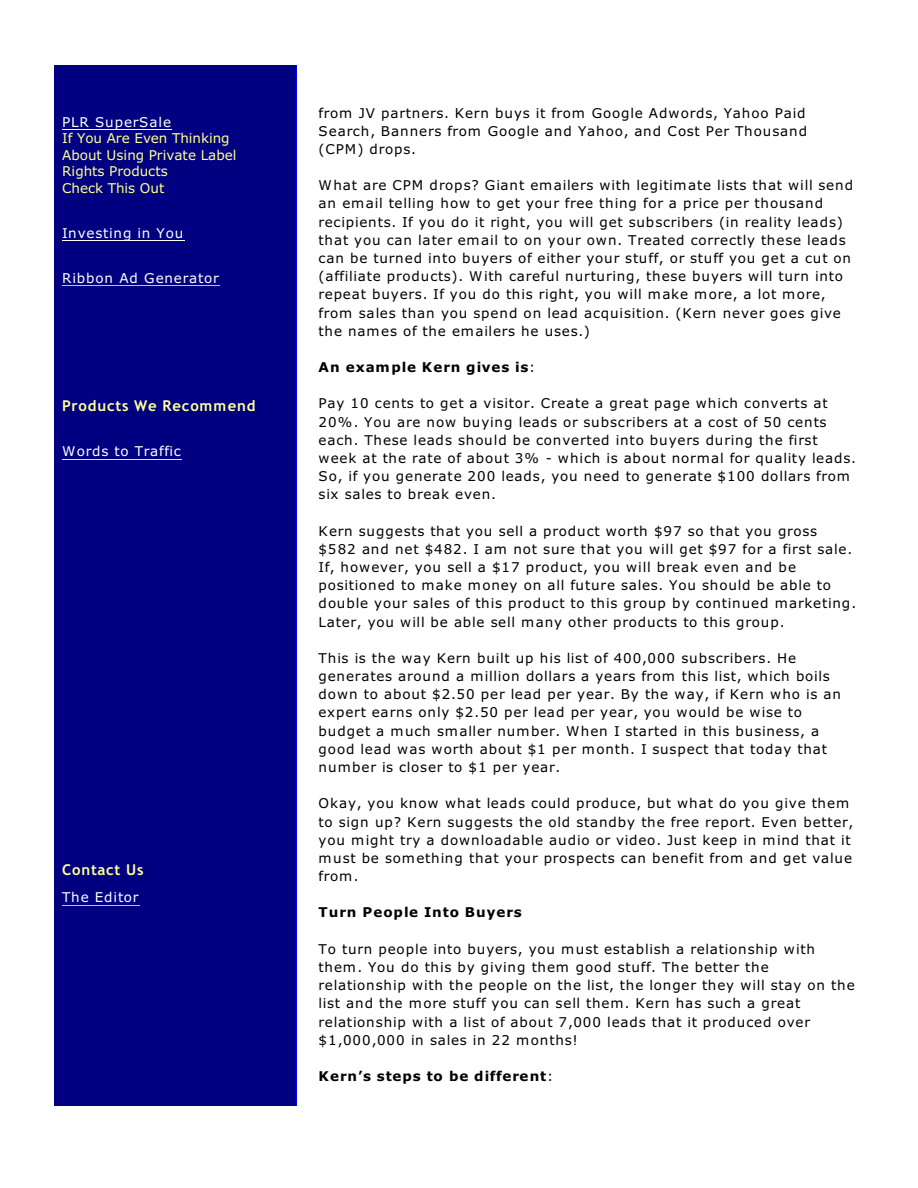
<style>
.page{position:relative;width:918px;height:1188px;background:#fff}
.page>*{position:absolute;margin:0;border:0;box-sizing:border-box;transform-origin:0 0}
.t1{font:700 15px "Trebuchet MS";letter-spacing:.055em;color:#ff9}
.t2{font:13.5px/18.1px "Verdana";letter-spacing:.06em;color:#000}
.t3{font:13.5px/16.5px "Verdana";color:#ffff8f}
.t4{font:13.5px "Verdana";letter-spacing:.06em;color:#fff}
.t5{font:700 13.5px "Verdana";letter-spacing:.07em;color:#000}
.s1{font-weight:400}
</style>
<div class="page">
<div style="left:54px;top:65px;width:243px;height:1041px;background:#000080"></div>
<hr style="left:296px;top:65px;width:1px;height:1041px;background:#00f">
<hr style="left:62px;top:129px;width:110px;height:1px;background:#fff">
<hr style="left:62px;top:240px;width:122px;height:1px;background:#fff">
<hr style="left:62px;top:286px;width:157px;height:1px;background:#9cf">
<hr style="left:62px;top:459px;width:120px;height:1px;background:#ff0">
<hr style="left:62px;top:905px;width:77px;height:1px;background:#9cf">
<p class="t4" style="left:62px;top:116px;width:110px">PLR SuperSale</p>
<p class="t3" style="left:62px;top:131px;width:176px">If You Are Even Thinking<br>About Using Private Label<br>Rights Products<br>Check This Out</p>
<p class="t4" style="left:62px;top:227px;width:123px">Investing in You</p>
<p class="t4" style="left:62px;top:273px;width:158px">Ribbon Ad Generator</p>
<p class="t1" style="left:62px;top:400px;width:195px">Products We Recommend</p>
<p class="t4" style="left:62px;top:446px;width:120px">Words to Traffic</p>
<p class="t1" style="left:62px;top:864px;width:83px">Contact Us</p>
<p class="t4" style="left:62px;top:892px;width:78px">The Editor</p>
<p class="t2" style="left:319px;top:105px;width:490px">from JV partners. Kern buys it from Google Adwords, Yahoo Paid<br>Search, Banners from Google and Yahoo, and Cost Per Thousand (CPM) drops.</p>
<p class="t2" style="left:319px;top:177px;width:536px">What are CPM drops? Giant emailers with legitimate lists that will send an email telling how to get your free thing for a price per thousand recipients. If you do it right, you will get subscribers (in reality leads) that you can later email to on your own. Treated correctly these leads can be turned into buyers of either your stuff, or stuff you get a cut on (affiliate products). With careful nurturing, these buyers will turn into repeat buyers. If you do this right, you will make more, a lot more, from sales than you spend on lead acquisition. (Kern never goes give the names of the emailers he uses.)</p>
<p class="t5" style="left:319px;top:362px;width:218px">An example Kern gives is<span class="s1">:</span></p>
<p class="t2" style="left:319px;top:396px;width:539px">Pay 10 cents to get a visitor. Create a great page which converts at 20%. You are now buying leads or subscribers at a cost of 50 cents each. These leads should be converted into buyers during the first week at the rate of about 3% - which is about normal for quality leads.<br>So, if you generate 200 leads, you need to generate $100 dollars from six sales to break even.</p>
<p class="t2" style="left:319px;top:523px;width:539px">Kern suggests that you sell a product worth $97 so that you gross $582 and net $482. I am not sure that you will get $97 for a first sale.<br>If, however, you sell a $17 product, you will break even and be positioned to make money on all future sales. You should be able to double your sales of this product to this group by continued marketing.<br>Later, you will be able sell many other products to this group.</p>
<p class="t2" style="left:319px;top:650px;width:524px">This is the way Kern built up his list of 400,000 subscribers. He generates around a million dollars a years from this list, which boils down to about $2.50 per lead per year. By the way, if Kern who is an expert earns only $2.50 per lead per year, you would be wise to budget a much smaller number. When I started in this business, a good lead was worth about $1 per month. I suspect that today that number is closer to $1 per year.</p>
<p class="t2" style="left:319px;top:796px;width:536px">Okay, you know what leads could produce, but what do you give them to sign up? Kern suggests the old standby the free report. Even better, you might try a downloadable audio or video. Just keep in mind that it must be something that your prospects can benefit from and get value from.</p>
<p class="t5" style="left:319px;top:907px;width:205px">Turn People Into Buyers</p>
<p class="t2" style="left:319px;top:941px;width:538px">To turn people into buyers, you must establish a relationship with them. You do this by giving them good stuff. The better the relationship with the people on the list, the longer they will stay on the list and the more stuff you can sell them. Kern has such a great relationship with a list of about 7,000 leads that it produced over $1,000,000 in sales in 22 months!</p>
<p class="t5" style="left:319px;top:1071px;width:236px">Kern’s steps to be different<span class="s1">:</span></p>
</div>
